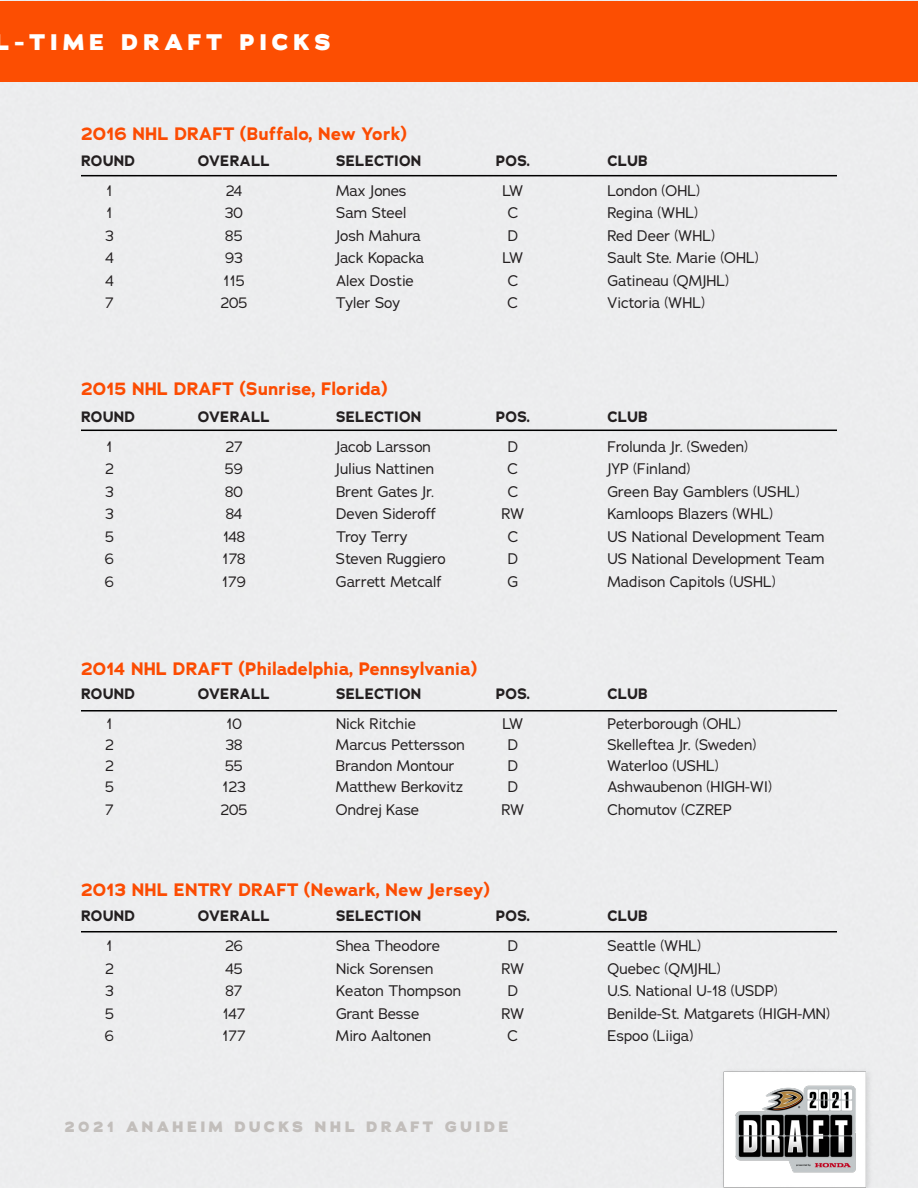
<style>
.page{position:relative;width:918px;height:1188px;background:#fff}
.page>*{position:absolute;margin:0;border:0;box-sizing:border-box;transform-origin:0 0}
.t1{font:800 22.5px "Adrianna";letter-spacing:.215em;color:#fff}
.header_2{font:700 18px "Adrianna";color:#fc4c02}
.t2{font:15px "Adrianna";color:#231f20}
.t3{font:700 15px "Adrianna";letter-spacing:.015em;color:#231f20}
.t4{font:800 15px "Adrianna";letter-spacing:.215em;color:#c2bebb}
.t5{font:15px "Adrianna";letter-spacing:-.02em;color:#231f20}
.t6{font:15px "Adrianna";letter-spacing:-.035em;color:#231f20}
</style>
<div class="page">
<img style="left:708px;top:1054px;width:184px;height:134px">
<div style="left:0;top:1px;width:918px;height:81px;background:#fc4e02"></div>
<img style="left:729px;top:1080px;width:132px;height:97px">
<hr style="left:81px;top:430px;width:756px;height:1px;background:#000">
<hr style="left:81px;top:710px;width:756px;height:2px;background:#000">
<hr style="left:81px;top:931px;width:756px;height:1px;background:#000">
<hr style="left:81px;top:175px;width:756px;height:1px;background:#000">
<h1 class="t1" style="left:-5px;top:28px;width:337px">L-TIME DRAFT PICKS</h1>
<p class="header_2" style="left:81px;top:122px;width:327px">2016 NHL DRAFT (Buffalo, New York)</p>
<p class="t3" style="left:81px;top:150px;width:56px">ROUND</p>
<p class="t3" style="left:198px;top:150px;width:74px">OVERALL</p>
<p class="t3" style="left:336px;top:150px;width:87px">SELECTION</p>
<p class="t3" style="left:496px;top:150px;width:36px">POS.</p>
<p class="t3" style="left:608px;top:150px;width:42px">CLUB</p>
<p class="t2" style="left:106px;top:181px;width:8px">1</p>
<p class="t2" style="left:226px;top:181px;width:18px">24</p>
<p class="t2" style="left:336px;top:181px;width:72px">Max Jones</p>
<p class="t2" style="left:503px;top:181px;width:22px">LW</p>
<p class="t2" style="left:608px;top:181px;width:94px">London (OHL)</p>
<p class="t2" style="left:106px;top:203px;width:8px">1</p>
<p class="t2" style="left:225px;top:203px;width:20px">30</p>
<p class="t2" style="left:336px;top:203px;width:72px">Sam Steel</p>
<p class="t2" style="left:508px;top:203px;width:12px">C</p>
<p class="t2" style="left:607px;top:203px;width:92px">Regina (WHL)</p>
<p class="t2" style="left:105px;top:226px;width:10px">3</p>
<p class="t2" style="left:225px;top:226px;width:19px">85</p>
<p class="t2" style="left:336px;top:226px;width:87px">Josh Mahura</p>
<p class="t2" style="left:508px;top:226px;width:12px">D</p>
<p class="t2" style="left:608px;top:226px;width:109px">Red Deer (WHL)</p>
<p class="t2" style="left:105px;top:248px;width:10px">4</p>
<p class="t2" style="left:225px;top:248px;width:19px">93</p>
<p class="t2" style="left:336px;top:248px;width:90px">Jack Kopacka</p>
<p class="t2" style="left:503px;top:248px;width:22px">LW</p>
<p class="t2" style="left:608px;top:248px;width:152px">Sault Ste. Marie (OHL)</p>
<p class="t2" style="left:105px;top:271px;width:10px">4</p>
<p class="t2" style="left:223px;top:271px;width:23px">115</p>
<p class="t2" style="left:336px;top:271px;width:80px">Alex Dostie</p>
<p class="t2" style="left:508px;top:271px;width:12px">C</p>
<p class="t2" style="left:607px;top:271px;width:123px">Gatineau (QMJHL)</p>
<p class="t2" style="left:105px;top:293px;width:10px">7</p>
<p class="t2" style="left:220px;top:293px;width:29px">205</p>
<p class="t2" style="left:336px;top:293px;width:66px">Tyler Soy</p>
<p class="t2" style="left:508px;top:293px;width:12px">C</p>
<p class="t2" style="left:607px;top:293px;width:99px">Victoria (WHL)</p>
<p class="header_2" style="left:81px;top:377px;width:308px">2015 NHL DRAFT (Sunrise, Florida)</p>
<p class="t3" style="left:81px;top:406px;width:56px">ROUND</p>
<p class="t3" style="left:198px;top:406px;width:74px">OVERALL</p>
<p class="t3" style="left:336px;top:406px;width:87px">SELECTION</p>
<p class="t3" style="left:496px;top:406px;width:36px">POS.</p>
<p class="t3" style="left:608px;top:406px;width:42px">CLUB</p>
<p class="t2" style="left:106px;top:437px;width:8px">1</p>
<p class="t2" style="left:225px;top:437px;width:19px">27</p>
<p class="t2" style="left:336px;top:437px;width:97px">Jacob Larsson</p>
<p class="t2" style="left:508px;top:437px;width:12px">D</p>
<p class="t2" style="left:608px;top:437px;width:142px">Frolunda Jr. (Sweden)</p>
<p class="t2" style="left:105px;top:459px;width:10px">2</p>
<p class="t2" style="left:225px;top:459px;width:20px">59</p>
<p class="t2" style="left:336px;top:459px;width:100px">Julius Nattinen</p>
<p class="t2" style="left:508px;top:459px;width:12px">C</p>
<p class="t2" style="left:607px;top:459px;width:84px">JYP (Finland)</p>
<p class="t2" style="left:105px;top:482px;width:10px">3</p>
<p class="t2" style="left:225px;top:482px;width:19px">80</p>
<p class="t5" style="left:336px;top:482px;width:99px">Brent Gates Jr.</p>
<p class="t2" style="left:508px;top:482px;width:12px">C</p>
<p class="t2" style="left:607px;top:482px;width:193px">Green Bay Gamblers (USHL)</p>
<p class="t2" style="left:105px;top:504px;width:10px">3</p>
<p class="t2" style="left:226px;top:504px;width:18px">84</p>
<p class="t2" style="left:336px;top:504px;width:102px">Deven Sideroff</p>
<p class="t2" style="left:502px;top:504px;width:24px">RW</p>
<p class="t2" style="left:608px;top:504px;width:167px">Kamloops Blazers (WHL)</p>
<p class="t2" style="left:105px;top:527px;width:10px">5</p>
<p class="t2" style="left:223px;top:527px;width:24px">148</p>
<p class="t6" style="left:336px;top:527px;width:73px">Troy Terry</p>
<p class="t2" style="left:508px;top:527px;width:12px">C</p>
<p class="t2" style="left:607px;top:527px;width:219px">US National Development Team</p>
<p class="t2" style="left:105px;top:549px;width:11px">6</p>
<p class="t2" style="left:222px;top:549px;width:25px">178</p>
<p class="t2" style="left:336px;top:549px;width:111px">Steven Ruggiero</p>
<p class="t2" style="left:508px;top:549px;width:12px">D</p>
<p class="t2" style="left:607px;top:549px;width:219px">US National Development Team</p>
<p class="t2" style="left:105px;top:572px;width:11px">6</p>
<p class="t2" style="left:222px;top:572px;width:26px">179</p>
<p class="t2" style="left:336px;top:572px;width:107px">Garrett Metcalf</p>
<p class="t2" style="left:508px;top:572px;width:12px">G</p>
<p class="t2" style="left:607px;top:572px;width:170px">Madison Capitols (USHL)</p>
<p class="header_2" style="left:81px;top:657px;width:398px">2014 NHL DRAFT (Philadelphia, Pennsylvania)</p>
<p class="t3" style="left:81px;top:684px;width:56px">ROUND</p>
<p class="t3" style="left:198px;top:684px;width:74px">OVERALL</p>
<p class="t3" style="left:336px;top:684px;width:87px">SELECTION</p>
<p class="t3" style="left:496px;top:684px;width:36px">POS.</p>
<p class="t3" style="left:608px;top:684px;width:42px">CLUB</p>
<p class="t2" style="left:106px;top:714px;width:8px">1</p>
<p class="t2" style="left:226px;top:714px;width:17px">10</p>
<p class="t2" style="left:336px;top:714px;width:82px">Nick Ritchie</p>
<p class="t2" style="left:503px;top:714px;width:22px">LW</p>
<p class="t2" style="left:608px;top:714px;width:135px">Peterborough (OHL)</p>
<p class="t2" style="left:105px;top:735px;width:10px">2</p>
<p class="t2" style="left:225px;top:735px;width:18px">38</p>
<p class="t2" style="left:336px;top:735px;width:130px">Marcus Pettersson</p>
<p class="t2" style="left:508px;top:735px;width:12px">D</p>
<p class="t2" style="left:607px;top:735px;width:150px">Skelleftea Jr. (Sweden)</p>
<p class="t2" style="left:105px;top:756px;width:10px">2</p>
<p class="t2" style="left:225px;top:756px;width:19px">55</p>
<p class="t2" style="left:336px;top:756px;width:120px">Brandon Montour</p>
<p class="t2" style="left:508px;top:756px;width:12px">D</p>
<p class="t2" style="left:607px;top:756px;width:113px">Waterloo (USHL)</p>
<p class="t2" style="left:105px;top:777px;width:10px">5</p>
<p class="t2" style="left:222px;top:777px;width:25px">123</p>
<p class="t2" style="left:336px;top:777px;width:129px">Matthew Berkovitz</p>
<p class="t2" style="left:508px;top:777px;width:12px">D</p>
<p class="t2" style="left:607px;top:777px;width:166px">Ashwaubenon (HIGH-WI)</p>
<p class="t2" style="left:105px;top:800px;width:10px">7</p>
<p class="t2" style="left:220px;top:800px;width:29px">205</p>
<p class="t2" style="left:336px;top:800px;width:85px">Ondrej Kase</p>
<p class="t2" style="left:501px;top:800px;width:24px">RW</p>
<p class="t2" style="left:607px;top:800px;width:126px">Chomutov (CZREP</p>
<p class="header_2" style="left:81px;top:878px;width:411px">2013 NHL ENTRY DRAFT (Newark, New Jersey)</p>
<p class="t3" style="left:81px;top:906px;width:56px">ROUND</p>
<p class="t3" style="left:198px;top:906px;width:74px">OVERALL</p>
<p class="t3" style="left:336px;top:906px;width:87px">SELECTION</p>
<p class="t3" style="left:496px;top:906px;width:36px">POS.</p>
<p class="t3" style="left:608px;top:906px;width:42px">CLUB</p>
<p class="t2" style="left:106px;top:937px;width:8px">1</p>
<p class="t2" style="left:225px;top:937px;width:19px">26</p>
<p class="t2" style="left:336px;top:937px;width:106px">Shea Theodore</p>
<p class="t2" style="left:508px;top:937px;width:12px">D</p>
<p class="t2" style="left:608px;top:937px;width:95px">Seattle (WHL)</p>
<p class="t2" style="left:105px;top:959px;width:10px">2</p>
<p class="t2" style="left:225px;top:959px;width:19px">45</p>
<p class="t2" style="left:336px;top:959px;width:99px">Nick Sorensen</p>
<p class="t2" style="left:502px;top:959px;width:24px">RW</p>
<p class="t2" style="left:608px;top:959px;width:114px">Quebec (QMJHL)</p>
<p class="t2" style="left:105px;top:982px;width:10px">3</p>
<p class="t2" style="left:226px;top:982px;width:18px">87</p>
<p class="t2" style="left:336px;top:982px;width:127px">Keaton Thompson</p>
<p class="t2" style="left:508px;top:982px;width:12px">D</p>
<p class="t2" style="left:608px;top:982px;width:172px">U.S. National U-18 (USDP)</p>
<p class="t2" style="left:105px;top:1004px;width:10px">5</p>
<p class="t2" style="left:223px;top:1004px;width:24px">147</p>
<p class="t2" style="left:336px;top:1004px;width:85px">Grant Besse</p>
<p class="t2" style="left:502px;top:1004px;width:24px">RW</p>
<p class="t2" style="left:608px;top:1004px;width:224px">Benilde-St. Matgarets (HIGH-MN)</p>
<p class="t2" style="left:105px;top:1027px;width:11px">6</p>
<p class="t2" style="left:222px;top:1027px;width:25px">177</p>
<p class="t2" style="left:336px;top:1027px;width:97px">Miro Aaltonen</p>
<p class="t2" style="left:508px;top:1027px;width:12px">C</p>
<p class="t2" style="left:607px;top:1027px;width:87px">Espoo (Liiga)</p>
<p class="t4" style="left:65px;top:1117px;width:445px">2021 ANAHEIM DUCKS NHL DRAFT GUIDE</p>
</div>
